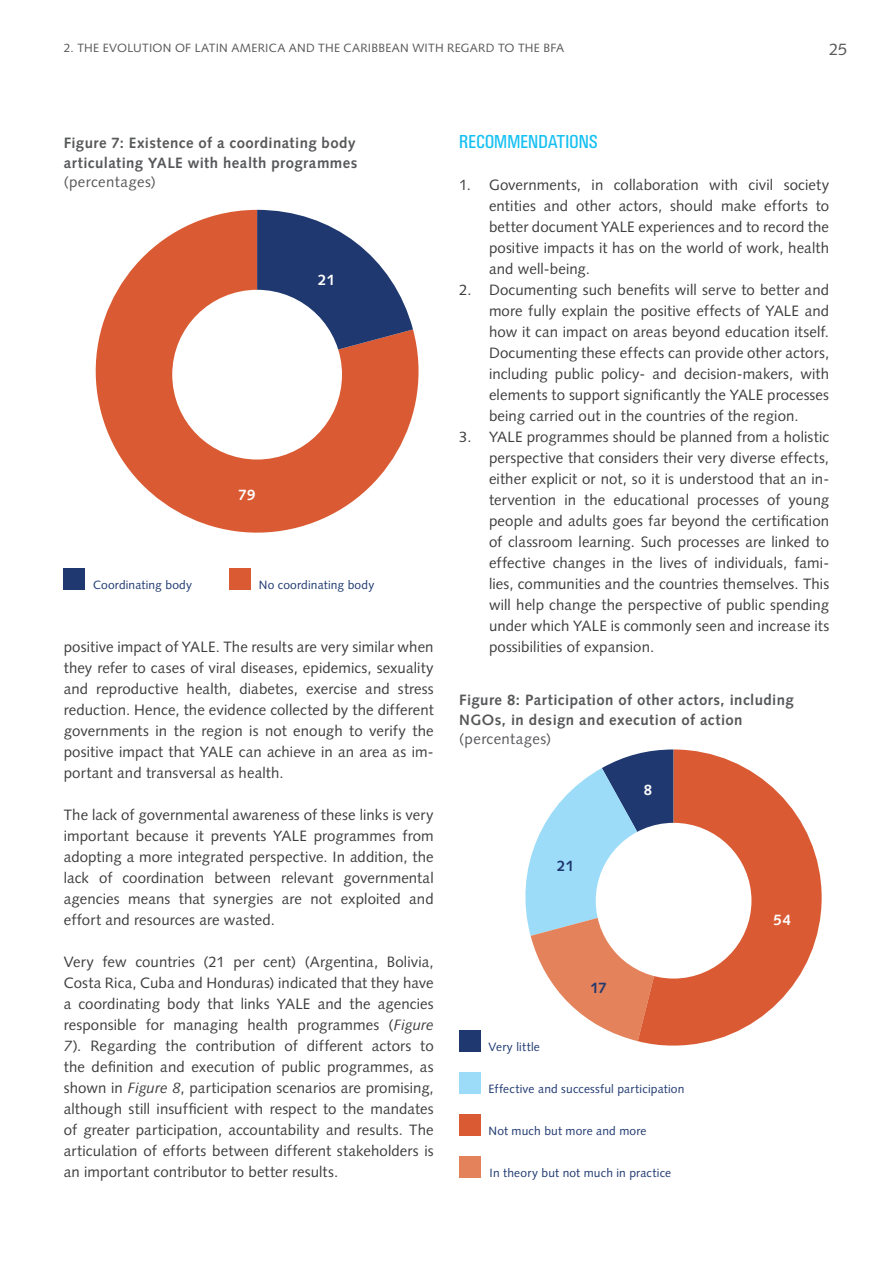
<style>
.page{position:relative;width:893px;height:1263px;background:#fff}
.page>*{position:absolute;margin:0;border:0;box-sizing:border-box;transform-origin:0 0}
.t1{font:condensed 19.5px "Unitus T";letter-spacing:.005em;color:#15c0f2}
.t2{font:16.5px "Syntax LT Std";color:#57585a}
.t3{font:15px/21px "Syntax LT Std";letter-spacing:.005em;color:#3e3e3f;text-align:justify}
.t4{font:700 15px/19.5px "Syntax LT Std";letter-spacing:.03em;color:#57585a}
.t5{font:15px "Syntax LT Std";letter-spacing:.025em;color:#57585a}
.t6{font:700 15px "Syntax LT Std";color:#fff}
.t7{font:700 15px "Syntax LT Std";color:#1f3970}
.t8{font:12px "Syntax LT Std";letter-spacing:.015em;color:#1f3970}
.t9{font:12px "Syntax LT Std";letter-spacing:.035em;color:#57585a}
.s1{font-style:italic}
</style>
<div class="page">
<div style="left:64px;top:568px;width:21px;height:21px;background:#1f3970"></div>
<div style="left:229px;top:568px;width:21px;height:21px;background:#da5b33"></div>
<svg style="left:96px;top:210px;width:322px;height:323px;fill:#da5b33"></svg>
<svg style="left:257px;top:210px;width:156px;height:161px"></svg>
<div style="left:172px;top:290px;width:170px;height:169px;background:#fff;border-radius:50%"></div>
<div style="left:459px;top:1030px;width:21px;height:21px;background:#1f3970"></div>
<div style="left:459px;top:1072px;width:21px;height:21px;background:#9cdcf8"></div>
<div style="left:459px;top:1156px;width:21px;height:21px;background:#e4825b"></div>
<div style="left:459px;top:1114px;width:21px;height:21px;background:#da5b33"></div>
<svg style="left:525px;top:753px;width:113px;height:288px"></svg>
<svg style="left:638px;top:749px;width:184px;height:296px;fill:#da5b33"></svg>
<div style="left:596px;top:823px;width:155px;height:155px;background:#fff;border-radius:50%"></div>
<p class="t9" style="left:64px;top:40px;width:25px">2. The</p>
<p class="t9" style="left:103px;top:40px;width:2px">evolution</p>
<p class="t9" style="left:175px;top:40px;width:6px">of</p>
<p class="t9" style="left:195px;top:40px;width:10px">Latin</p>
<p class="t9" style="left:231px;top:40px;width:12px">America</p>
<p class="t9" style="left:289px;top:40px;width:4px">and</p>
<p class="t9" style="left:318px;top:40px;width:4px">the</p>
<p class="t9" style="left:343px;top:40px;width:11px">Caribbean</p>
<p class="t9" style="left:412px;top:40px;width:4px">with</p>
<p class="t9" style="left:447px;top:40px;width:3px">regard</p>
<p class="t9" style="left:498px;top:40px;width:5px">to</p>
<p class="t9" style="left:518px;top:40px;width:4px">the</p>
<p class="t9" style="left:543px;top:40px;width:22px">BFA</p>
<p class="t2" style="left:829px;top:39px;width:20px">25</p>
<p class="t4" style="left:64px;top:133px;width:295px">Figure 7: Existence of a coordinating body articulating YALE with health programmes</p>
<p class="t5" style="left:64px;top:173px;width:93px">(percentages)</p>
<p class="t6" style="left:318px;top:272px;width:18px">21</p>
<p class="t6" style="left:238px;top:486px;width:19px">79</p>
<p class="t8" style="left:93px;top:578px;width:101px">Coordinating body</p>
<p class="t8" style="left:259px;top:578px;width:117px">No coordinating body</p>
<h1 class="t1" style="left:459px;top:130px;width:140px">RECOMMENDATI ONS</h1>
<p class="t3" style="left:489px;top:174px;width:342px;text-indent:-30px">1. Governments, in collaboration with civil society entities and other actors, should make efforts to better document YALE experiences and to record the positive impacts it has on the world of work, health and well-being.</p>
<p class="t3" style="left:489px;top:279px;width:342px;text-indent:-30px">2. Documenting such benefits will serve to better and more fully explain the positive effects of YALE and how it can impact on areas beyond education itself.<br>Documenting these effects can provide other actors, including public policy- and decision-makers, with elements to support significantly the YALE processes being carried out in the countries of the region.</p>
<p class="t3" style="left:489px;top:426px;width:342px;text-indent:-30px">3. YALE programmes should be planned from a holistic perspective that considers their very diverse effects, either explicit or not, so it is understood that an in&shy;tervention in the educational processes of young people and adults goes far beyond the certification of classroom learning. Such processes are linked to effective changes in the lives of individuals, fami&shy;lies, communities and the countries themselves. This will help change the perspective of public spending under which YALE is commonly seen and increase its</p>
<p class="t3" style="left:64px;top:636px;width:371px">positive impact of YALE. The results are very similar when</p>
<p class="t3" style="left:489px;top:636px;width:167px">possibilities of expansion.</p>
<p class="t3" style="left:64px;top:657px;width:371px">they refer to cases of viral diseases, epidemics, sexuality and reproductive health, diabetes, exercise and stress reduction. Hence, the evidence collected by the different governments in the region is not enough to verify the positive impact that YALE can achieve in an area as im&shy;portant and transversal as health.</p>
<p class="t3" style="left:64px;top:804px;width:371px">The lack of governmental awareness of these links is very important because it prevents YALE programmes from adopting a more integrated perspective. In addition, the lack of coordination between relevant governmental agencies means that synergies are not exploited and effort and resources are wasted.</p>
<p class="t3" style="left:64px;top:951px;width:371px">Very few countries (21 per cent) (Argentina, Bolivia, Costa Rica, Cuba and Honduras) indicated that they have a coordinating body that links YALE and the agencies responsible for managing health programmes (<span class="s1">Figure 7</span>). Regarding the contribution of different actors to the definition and execution of public programmes, as shown in <span class="s1">Figure 8</span>, participation scenarios are promising, although still insufficient with respect to the mandates of greater participation, accountability and results. The articulation of efforts between different stakeholders is an important contributor to better results.</p>
<p class="t4" style="left:459px;top:690px;width:336px">Figure 8: Participation of other actors, including<br>NGOs, in design and execution of action</p>
<p class="t5" style="left:459px;top:730px;width:93px">(percentages)</p>
<p class="t6" style="left:644px;top:782px;width:10px">8</p>
<p class="t7" style="left:557px;top:857px;width:18px">21</p>
<p class="t6" style="left:774px;top:911px;width:19px">54</p>
<p class="t7" style="left:590px;top:979px;width:18px">17</p>
<p class="t8" style="left:488px;top:1040px;width:53px">Very little</p>
<p class="t8" style="left:488px;top:1082px;width:197px">Effective and successful participation</p>
<p class="t8" style="left:488px;top:1124px;width:160px">Not much but more and more</p>
<p class="t8" style="left:490px;top:1166px;width:183px">In theory but not much in practice</p>
</div>
